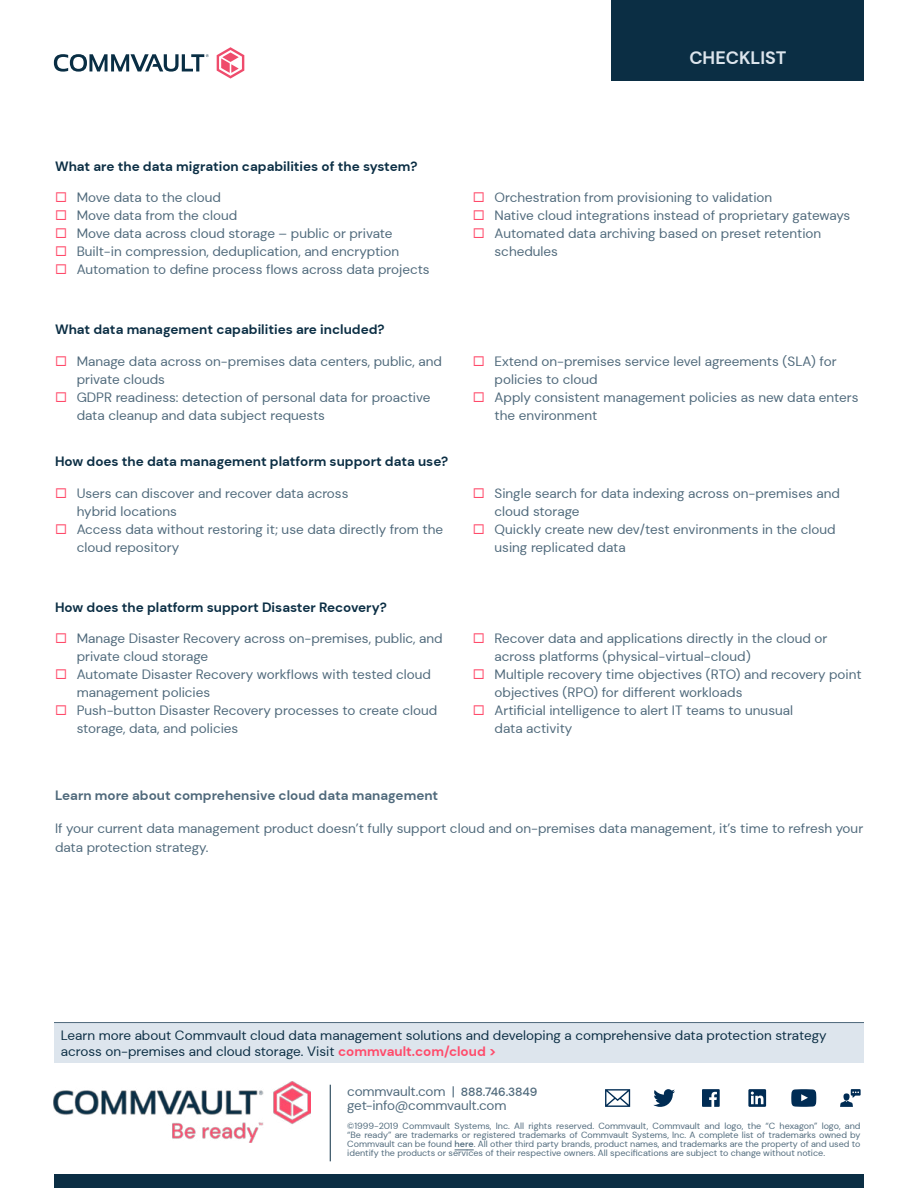
<style>
.page{position:relative;width:918px;height:1188px;background:#fff}
.page>*{position:absolute;margin:0;border:0;box-sizing:border-box;transform-origin:0 0}
.t1{font:700 18px "DM Sans";color:#dde5ed}
.t2{font:13.5px/18px "DM Sans";color:#4f697b}
.t3{font:700 13.5px "DM Sans";color:#0b2e44}
.t4{font:13.5px/16.2px "DM Sans";color:#0b2e44}
.t5{font:700 13.5px "DM Sans";color:#4f697b}
.t6{font:9px/9px "DM Sans";color:#4f697b;text-align:justify}
.s1{font-weight:700;color:#ff4a6a}
.s2{font-weight:500;font-size:12px}
.s3{font-weight:500}
</style>
<div class="page">
<div style="left:54px;top:1022px;width:810px;height:41px;background:#dde5ed"></div>
<hr style="left:54px;top:1022px;width:810px;height:1px;background:#4f697b">
<div style="left:612px;top:0;width:252px;height:81px;background:#0b2e44"></div>
<svg style="left:54px;top:54px;width:155px;height:18px"></svg>
<svg style="left:217px;top:47px;width:27px;height:32px"></svg>
<div style="left:54px;top:1175px;width:810px;height:13px;background:#0b2e44"></div>
<img style="left:54px;top:1081px;width:257px;height:62px">
<hr style="left:330px;top:1085px;width:1px;height:76px;background:#0b2e44">
<svg style="left:455px;top:1150px;width:19px;height:1px"></svg>
<svg style="left:653px;top:1089px;width:22px;height:18px"></svg>
<svg style="left:702px;top:1089px;width:18px;height:18px"></svg>
<svg style="left:605px;top:1089px;width:25px;height:18px"></svg>
<svg style="left:840px;top:1089px;width:21px;height:18px"></svg>
<svg style="left:791px;top:1089px;width:25px;height:18px"></svg>
<svg style="left:748px;top:1089px;width:18px;height:18px"></svg>
<h1 class="t1" style="left:689px;top:46px;width:99px">CHECKLIST</h1>
<p class="t3" style="left:55px;top:157px;width:364px">What are the data migration capabilities of the system?</p>
<p class="t2" style="left:77px;top:188px;width:354px">Move data to the cloud<br>Move data from the cloud<br>Move data across cloud storage – public or private Built-in compression, deduplication, and encryption Automation to define process flows across data projects</p>
<p class="t2" style="left:495px;top:188px;width:357px">Orchestration from provisioning to validation<br>Native cloud integrations instead of proprietary gateways Automated data archiving based on preset retention schedules</p>
<p class="t3" style="left:55px;top:321px;width:331px">What data management capabilities are included?</p>
<p class="t2" style="left:77px;top:352px;width:367px">Manage data across on-premises data centers, public, and private clouds<br>GDPR readiness: detection of personal data for proactive data cleanup and data subject requests</p>
<p class="t2" style="left:495px;top:352px;width:366px">Extend on-premises service level agreements (SLA) for policies to cloud<br>Apply consistent management policies as new data enters the environment</p>
<p class="t3" style="left:55px;top:453px;width:395px">How does the data management platform support data use?</p>
<p class="t2" style="left:77px;top:484px;width:368px">Users can discover and recover data across<br>hybrid locations<br>Access data without restoring it; use data directly from the cloud repository</p>
<p class="t2" style="left:495px;top:484px;width:347px">Single search for data indexing across on-premises and cloud storage<br>Quickly create new dev/test environments in the cloud using replicated data</p>
<p class="t3" style="left:55px;top:598px;width:333px">How does the platform support Disaster Recovery?</p>
<p class="t2" style="left:77px;top:629px;width:368px">Manage Disaster Recovery across on-premises, public, and private cloud storage<br>Automate Disaster Recovery workflows with tested cloud management policies<br>Push-button Disaster Recovery processes to create cloud storage, data, and policies</p>
<p class="t2" style="left:495px;top:629px;width:369px">Recover data and applications directly in the cloud or across platforms (physical-virtual-cloud)<br>Multiple recovery time objectives (RTO) and recovery point objectives (RPO) for different workloads<br>Artificial intelligence to alert IT teams to unusual<br>data activity</p>
<p class="t5" style="left:55px;top:787px;width:385px">Learn more about comprehensive cloud data management</p>
<p class="t2" style="left:55px;top:818px;width:810px;line-height:19.5px">If your current data management product doesn’t fully support cloud and on-premises data management, it’s time to refresh your data protection strategy.</p>
<p class="t4" style="left:61px;top:1027px;width:767px">Learn more about Commvault cloud data management solutions and developing a comprehensive data protection strategy across on-premises and cloud storage. Visit <span class="s1">commvault.com/cloud &gt;</span></p>
<p class="t2" style="left:347px;top:1085px;width:192px;line-height:13.5px">commvault.com | <span class="s2">888.746.3849 </span>get-info@commvault.com</p>
<p class="t6" style="left:347px;top:1122px;width:515px">©1999-2019 Commvault Systems, Inc. All rights reserved. Commvault, Commvault and logo, the “C hexagon” logo, and “Be ready” are trademarks or registered trademarks of Commvault Systems, Inc. A complete list of trademarks owned by Commvault can be found <span class="s3">here</span>. All other third party brands, product names, and trademarks are the property of and used to identify the products or services of their respective owners. All specifications are subject to change without notice.</p>
</div>
